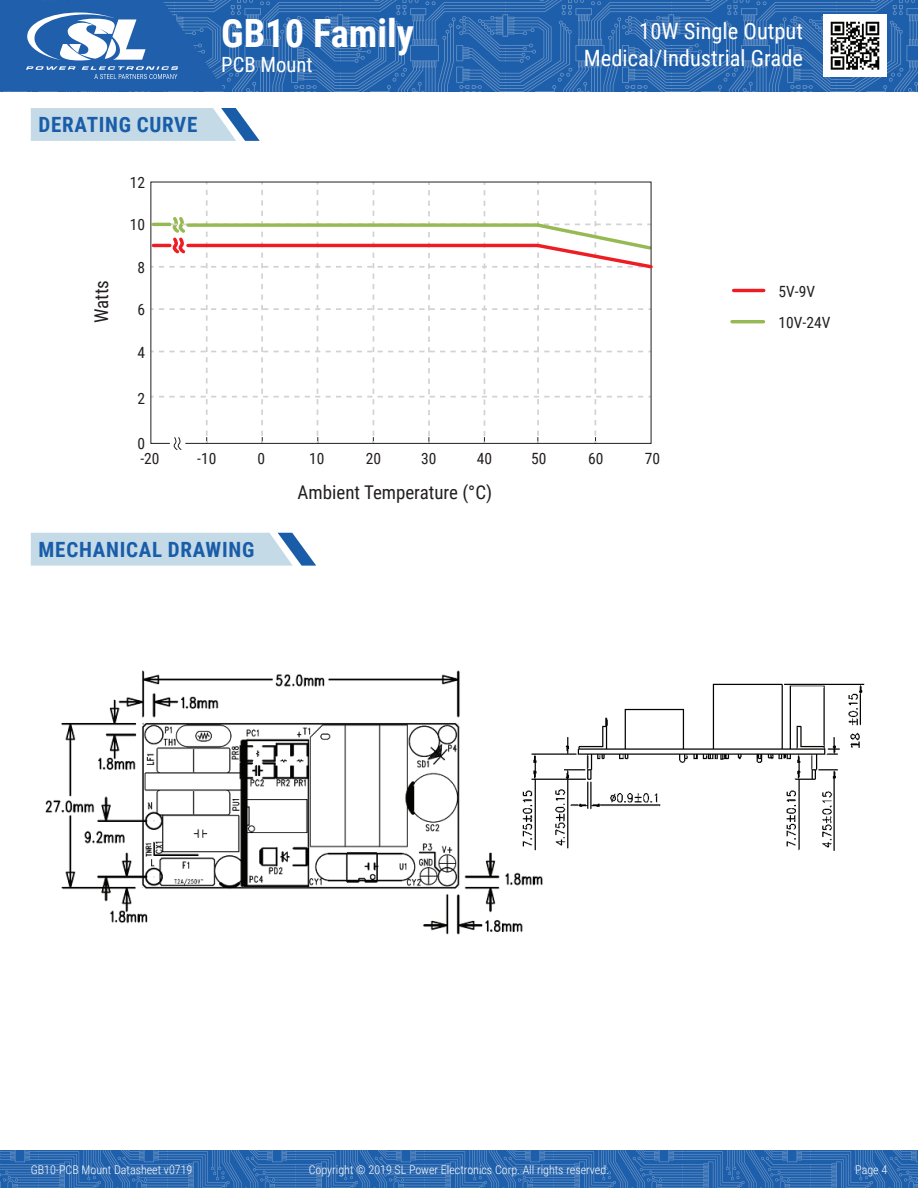
<style>
.page{position:relative;width:918px;height:1188px;background:#fff}
.page>*{position:absolute;margin:0;border:0;box-sizing:border-box;transform-origin:0 0}
.t1{font:700 39px "Roboto Condensed";color:#fff}
.t2{font:22.5px/27px "Roboto Condensed";color:#fff;text-align:right}
.t3{font:700 21px "Roboto Condensed";letter-spacing:.035em;color:#195da9}
.t4{font:21px "Roboto Condensed";color:#fff}
.t5{font:18.9px "Roboto Condensed";color:#231f20}
.t6{font:15.45px/31.2px "Roboto Condensed";color:#231f20}
.t7{font:300 12px "Roboto Condensed";color:#fff}
</style>
<div class="page">
<img style="left:0;top:1150px;width:918px;height:38px">
<img style="left:0;top:0;width:918px;height:92px">
<svg style="left:0;top:0;width:225px;height:91px;background:#4177b8"></svg>
<img style="left:824px;top:15px;width:62px;height:62px">
<svg style="left:31px;top:108px;width:229px;height:33px;background:#bed5e5"></svg>
<svg style="left:31px;top:533px;width:285px;height:33px;background:#c0d6e5"></svg>
<img style="left:45px;top:670px;width:498px;height:265px">
<img style="left:514px;top:670px;width:351px;height:193px">
<hr style="left:734px;top:289px;width:30px;height:3px;background:#ee1d23">
<hr style="left:732px;top:320px;width:32px;height:3px;background:#97b953">
<svg style="left:151px;top:182px;width:502px;height:268px"></svg>
<p class="t3" style="left:39px;top:110px;width:160px">DERATING CURVE</p>
<p class="t6" style="left:130px;top:166px;width:17px">12</p>
<p class="t6" style="left:130px;top:208px;width:17px">10</p>
<p class="t5" style="left:88px;top:323px;width:45px;rotate:-90deg">Watts</p>
<p class="t6" style="left:138px;top:251px;width:9px">8</p>
<p class="t6" style="left:138px;top:294px;width:9px">6</p>
<p class="t6" style="left:138px;top:336px;width:9px">4</p>
<p class="t6" style="left:138px;top:382px;width:9px">2</p>
<p class="t6" style="left:138px;top:428px;width:9px">0</p>
<h1 class="t1" style="left:221px;top:6px;width:194px">GB10 Family</h1>
<h3 class="t4" style="left:221px;top:50px;width:93px">PCB Mount</h3>
<h2 class="t2" style="left:584px;top:17px;width:221px">10W Single Output<br>Medical/Industrial Grade</h2>
<p class="t6" style="left:779px;top:275px;width:53px">5V-9V<br>10V-24V</p>
<p class="t6" style="left:140px;top:442px;width:21px">-20</p>
<p class="t6" style="left:197px;top:442px;width:21px">-10</p>
<p class="t6" style="left:257px;top:442px;width:9px">0</p>
<p class="t6" style="left:309px;top:442px;width:17px">10</p>
<p class="t6" style="left:366px;top:442px;width:17px">20</p>
<p class="t6" style="left:421px;top:442px;width:17px">30</p>
<p class="t6" style="left:477px;top:442px;width:17px">40</p>
<p class="t6" style="left:531px;top:442px;width:17px">50</p>
<p class="t6" style="left:588px;top:442px;width:17px">60</p>
<p class="t6" style="left:645px;top:442px;width:17px">70</p>
<p class="t3" style="left:39px;top:535px;width:217px">MECHANICAL DRAWING</p>
<p class="t5" style="left:298px;top:479px;width:196px">Ambient Temperature (°C)</p>
<p class="t7" style="left:31px;top:1161px;width:163px">GB10-PCB Mount Datasheet v0719</p>
<p class="t7" style="left:309px;top:1161px;width:302px">Copyright © 2019 SL Power Electronics Corp. All rights reserved.</p>
<p class="t7" style="left:855px;top:1161px;width:33px">Page 4</p>
</div>
